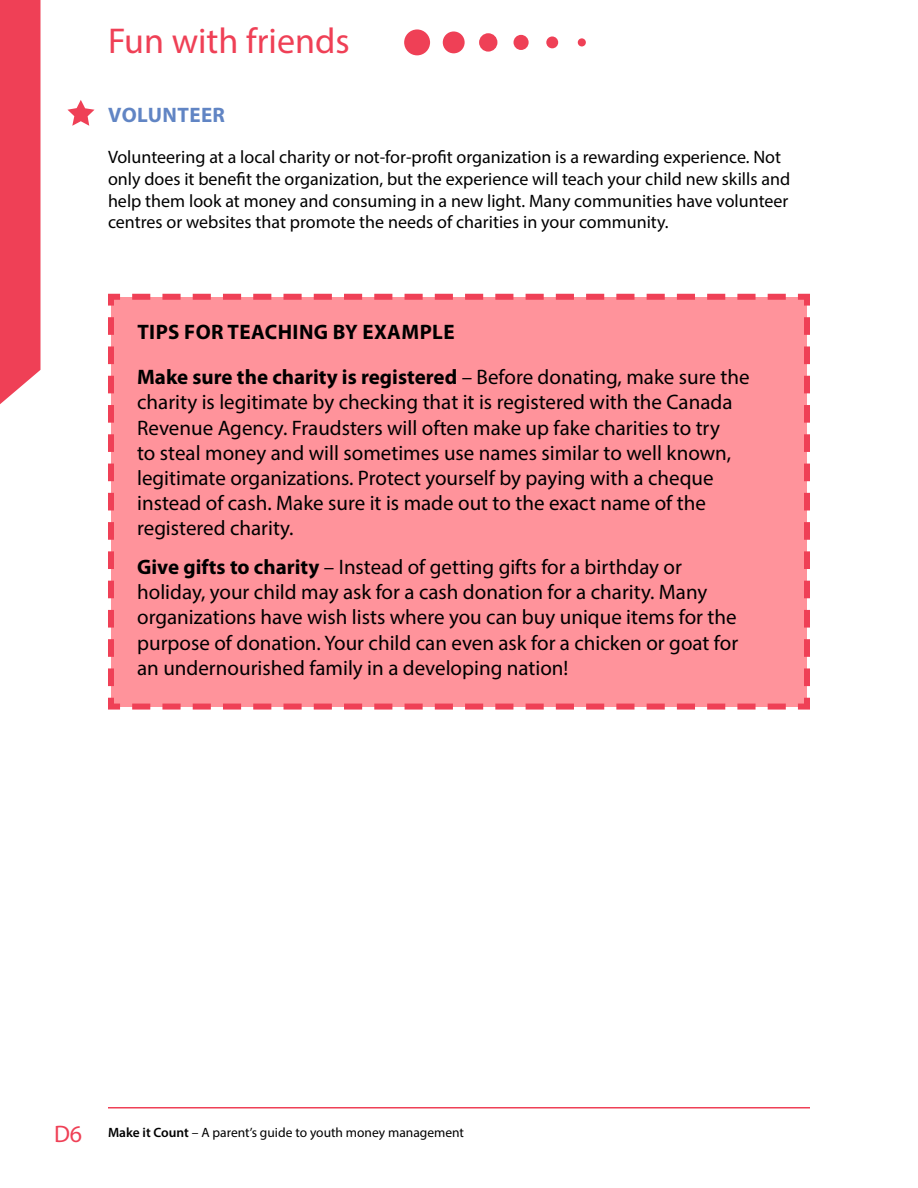
<style>
.page{position:relative;width:918px;height:1188px;background:#fff}
.page>*{position:absolute;margin:0;border:0;box-sizing:border-box;transform-origin:0 0}
.t1{font:36px "Myriad Pro";color:#ef4056}
.t2{font:21px/25.2px "Myriad Pro";color:#000}
.t3{font:700 21px/45.5px "Myriad Pro";color:#000}
.t4{font:700 21px "Myriad Pro";letter-spacing:.02em;color:#6185c4}
.t5{font:18px/21.6px "Myriad Pro";color:#000}
.t6{font:13.5px "Myriad Pro";color:#000}
.s1{font-weight:400}
.s2{font-weight:700}
.s3{font-size:24px;color:#ef4056}
.s4{font-weight:600}
</style>
<div class="page">
<div style="left:0;top:0;width:40px;height:404px;background:#ef4056"></div>
<hr style="left:108px;top:1107px;width:702px;height:1px;background:#ef4056">
<div style="left:404px;top:29px;width:26px;height:26px;background:#ef4056;border-radius:50%"></div>
<div style="left:443px;top:31px;width:22px;height:22px;background:#ef4056;border-radius:50%"></div>
<div style="left:479px;top:33px;width:18px;height:19px;background:#ef4056;border-radius:50%"></div>
<div style="left:514px;top:35px;width:15px;height:15px;background:#ef4056;border-radius:50%"></div>
<div style="left:546px;top:36px;width:12px;height:12px;background:#ef4056;border-radius:50%"></div>
<div style="left:578px;top:38px;width:8px;height:8px;background:#ef4056;border-radius:50%"></div>
<div style="left:108px;top:293px;width:702px;height:417px;background:#ff939b"></div>
<svg style="left:67px;top:100px;width:28px;height:26px"></svg>
<h1 class="t1" style="left:108px;top:19px;width:243px">Fun with friends</h1>
<p class="t4" style="left:108px;top:101px;width:118px">VOLUNTEER</p>
<p class="t5" style="left:108px;top:146px;width:684px">Volunteering at a local charity or not-for-profit organization is a rewarding experience. Not only does it benefit the organization, but the experience will teach your child new skills and help them look at money and consuming in a new light. Many communities have volunteer centres or websites that promote the needs of charities in your community.</p>
<p class="t3" style="left:137px;top:308px;width:614px">TIPS FOR TEACHING BY EXAMPLE<br>Make sure the charity is registered <span class="s1">– Before donating, make sure the</span></p>
<p class="t2" style="left:137px;top:389px;width:597px">charity is legitimate by checking that it is registered with the Canada Revenue Agency. Fraudsters will often make up fake charities to try to steal money and will sometimes use names similar to well known, legitimate organizations. Protect yourself by paying with a cheque instead of cash. Make sure it is made out to the exact name of the registered charity.</p>
<p class="t2" style="left:137px;top:554px;width:603px"><span class="s2">Give gifts to charity</span> – Instead of getting gifts for a birthday or holiday, your child may ask for a cash donation for a charity. Many organizations have wish lists where you can buy unique items for the purpose of donation. Your child can even ask for a chicken or goat for an undernourished family in a developing nation!</p>
<p class="t6" style="left:54px;top:1125px;width:412px"><span class="s3">D6</span> <span class="s4">Make it Count</span> – A parent’s guide to youth money management</p>
</div>
